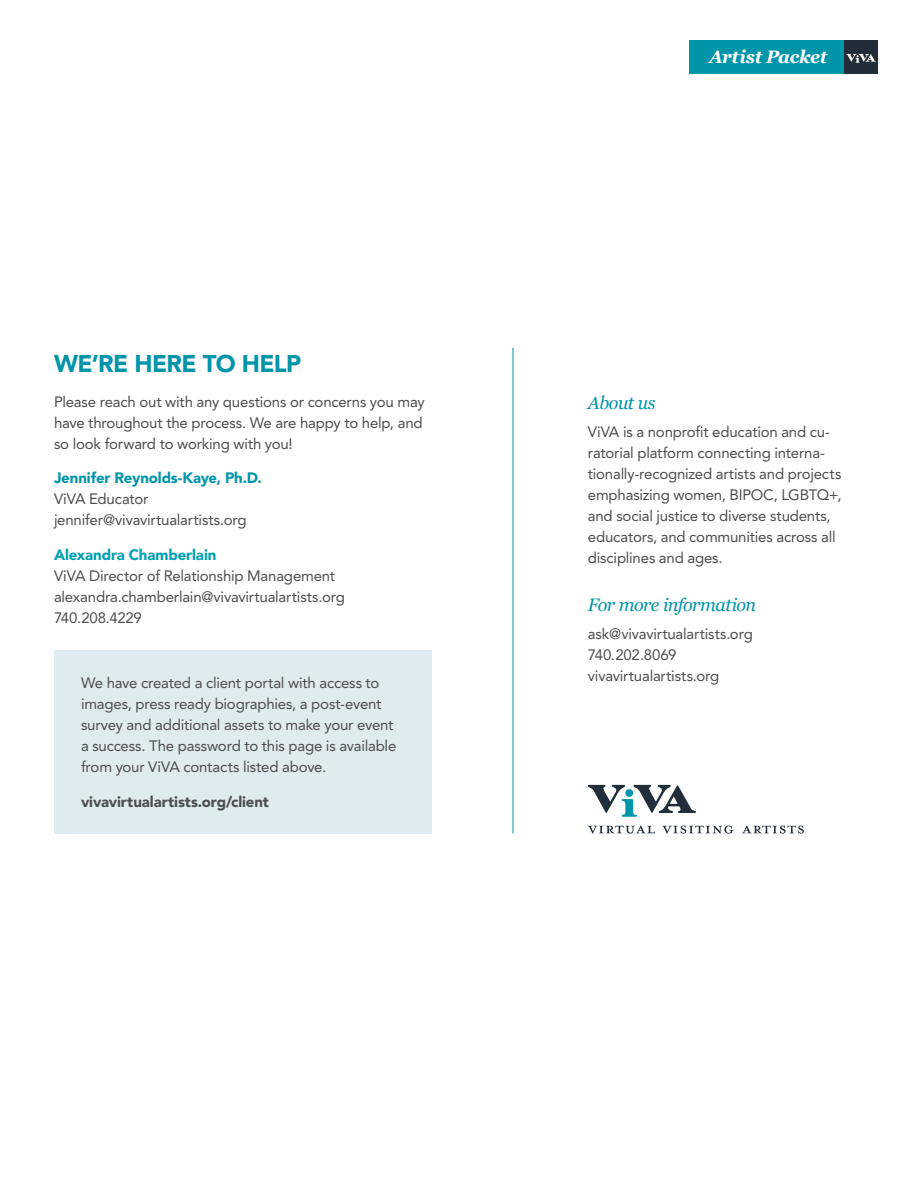
<style>
.page{position:relative;width:918px;height:1188px;background:#fff}
.page>*{position:absolute;margin:0;border:0;box-sizing:border-box;transform-origin:0 0}
.t1{font:900 24px "Avenir LT Std";letter-spacing:-.025em;color:#0095a9}
.t2{font:italic 18px "Georgia";letter-spacing:-.03em;color:#0095a9}
.t3{font:italic 700 18px "Georgia";letter-spacing:-.02em;color:#fff}
.t4{font:15px/21px "Avenir LT Std";letter-spacing:-.015em;color:#4d4d4f}
.t5{font:900 15px "Avenir LT Std";letter-spacing:-.005em;color:#4d4d4f}
.t6{font:900 15px "Avenir LT Std";letter-spacing:-.01em;color:#0095a9}
.t7{font:900 15px "Avenir LT Std";letter-spacing:-.01em;color:#00a0b3}
</style>
<div class="page">
<div style="left:689px;top:40px;width:155px;height:34px;background:#0095a9"></div>
<div style="left:844px;top:40px;width:34px;height:34px;background:#212d38"></div>
<svg style="left:846px;top:54px;width:30px;height:9px"></svg>
<svg style="left:588px;top:785px;width:108px;height:32px"></svg>
<svg style="left:588px;top:825px;width:67px;height:9px"></svg>
<svg style="left:662px;top:825px;width:72px;height:9px"></svg>
<svg style="left:742px;top:825px;width:62px;height:9px"></svg>
<div style="left:54px;top:650px;width:378px;height:184px;background:#deebef"></div>
<hr style="left:513px;top:348px;width:1px;height:486px;background:#0095a9">
<h1 class="t1" style="left:54px;top:349px;width:249px">WE’RE HERE TO HELP</h1>
<p class="t4" style="left:54px;top:391px;width:372px">Please reach out with any questions or concerns you may have throughout the process. We are happy to help, and so look forward to working with you!</p>
<p class="t6" style="left:54px;top:469px;width:210px">Jennifer Reynolds-Kaye, Ph.D.</p>
<p class="t4" style="left:54px;top:489px;width:194px">ViVA Educator jennifer@vivavirtualartists.org</p>
<p class="t7" style="left:54px;top:545px;width:164px">Alexandra Chamberlain</p>
<p class="t4" style="left:54px;top:565px;width:293px">ViVA Director of Relationship Management alexandra.chamberlain@vivavirtualartists.org<br>740.208.4229</p>
<p class="t3" style="left:709px;top:43px;width:120px">Artist Packet</p>
<p class="t2" style="left:588px;top:390px;width:69px">About us</p>
<p class="t4" style="left:588px;top:422px;width:255px">ViVA is a nonprofit education and cu&shy;ratorial platform connecting interna&shy;tionally-recognized artists and projects emphasizing women, BIPOC, LGBTQ+, and social justice to diverse students, educators, and communities across all disciplines and ages.</p>
<p class="t2" style="left:588px;top:592px;width:170px">For more information</p>
<p class="t4" style="left:588px;top:623px;width:167px">ask@vivavirtualartists.org<br>740.202.8069</p>
<p class="t4" style="left:81px;top:673px;width:300px">We have created a client portal with access to</p>
<p class="t4" style="left:588px;top:665px;width:133px">vivavirtualartists.org</p>
<p class="t4" style="left:81px;top:694px;width:317px">images, press ready biographies, a post-event survey and additional assets to make your event a success. The password to this page is available from your ViVA contacts listed above.</p>
<p class="t5" style="left:81px;top:792px;width:190px">vivavirtualartists.org/client</p>
</div>
